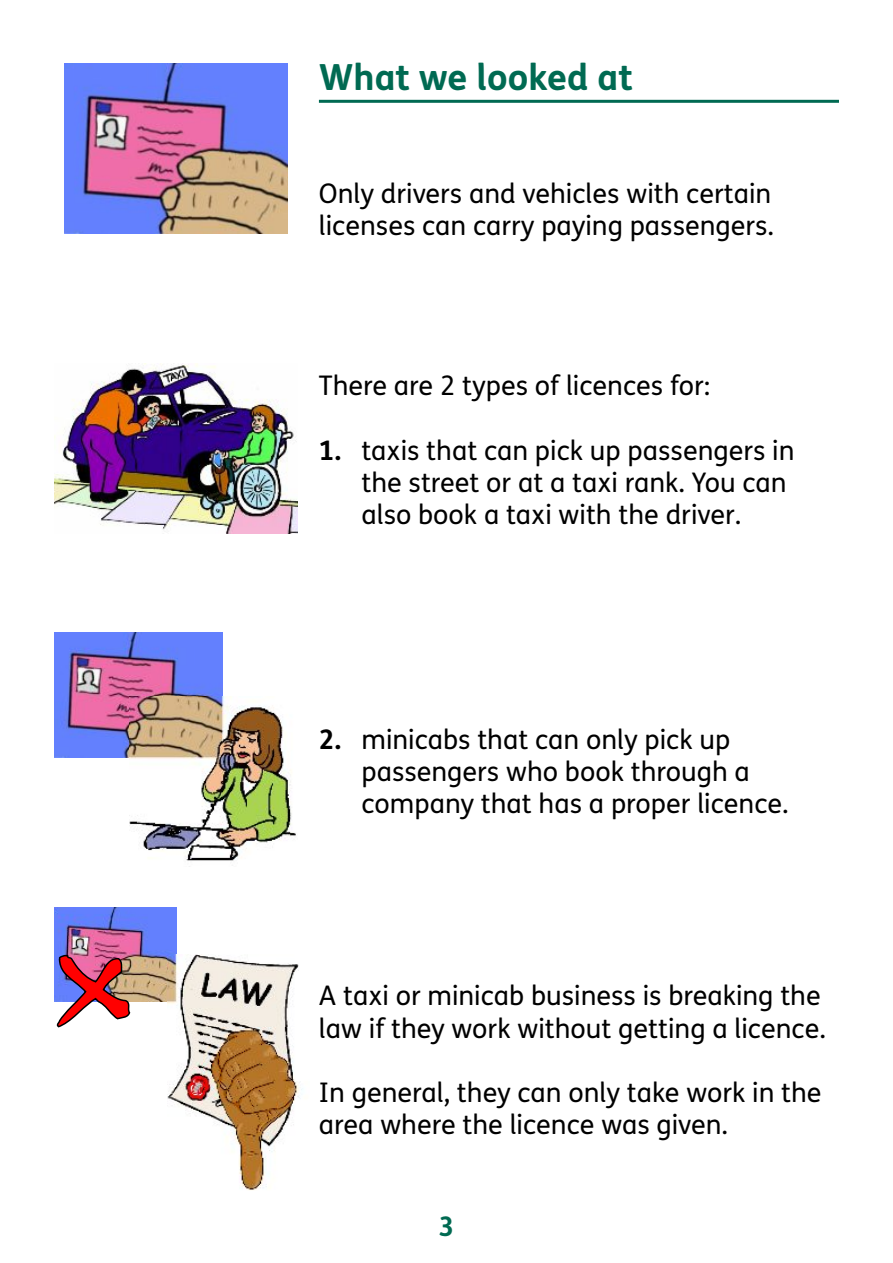
<style>
.page{position:relative;width:893px;height:1263px;background:#fff}
.page>*{position:absolute;margin:0;border:0;box-sizing:border-box;transform-origin:0 0}
.t1{font:700 36px "FS Me";color:#006a52}
.t2{font:27px/32.1px "FS Me";color:#000}
.t3{font:700 27px "FS Me";color:#006a52}
.s1{font-weight:700}
</style>
<div class="page">
<hr style="left:319px;top:100px;width:520px;height:3px;background:#006a52">
<img style="left:64px;top:63px;width:223px;height:171px">
<img style="left:54px;top:363px;width:244px;height:170px">
<img style="left:55px;top:632px;width:167px;height:125px">
<img style="left:129px;top:696px;width:167px;height:165px">
<img style="left:54px;top:908px;width:122px;height:93px">
<img style="left:56px;top:954px;width:76px;height:74px">
<img style="left:168px;top:954px;width:130px;height:160px">
<img style="left:204px;top:1027px;width:99px;height:163px">
<h1 class="t1" style="left:319px;top:63px;width:316px">What we looked at</h1>
<p class="t2" style="left:319px;top:180px;width:457px">Only drivers and vehicles with certain licenses can carry paying passengers.</p>
<p class="t2" style="left:319px;top:372px;width:393px">There are 2 types of licences for:</p>
<p class="t2" style="left:361px;top:437px;width:435px;text-indent:-43px"><span class="s1">1.</span> taxis that can pick up passengers in the street or at a taxi rank. You can also book a taxi with the driver.</p>
<p class="t2" style="left:361px;top:726px;width:429px;text-indent:-43px"><span class="s1">2.</span> minicabs that can only pick up passengers who book through a company that has a proper licence.</p>
<p class="t2" style="left:319px;top:983px;width:508px">A taxi or minicab business is breaking the law if they work without getting a licence.</p>
<p class="t2" style="left:319px;top:1079px;width:504px">In general, they can only take work in the area where the licence was given.</p>
<p class="t3" style="left:438px;top:1216px;width:17px">3</p>
</div>
